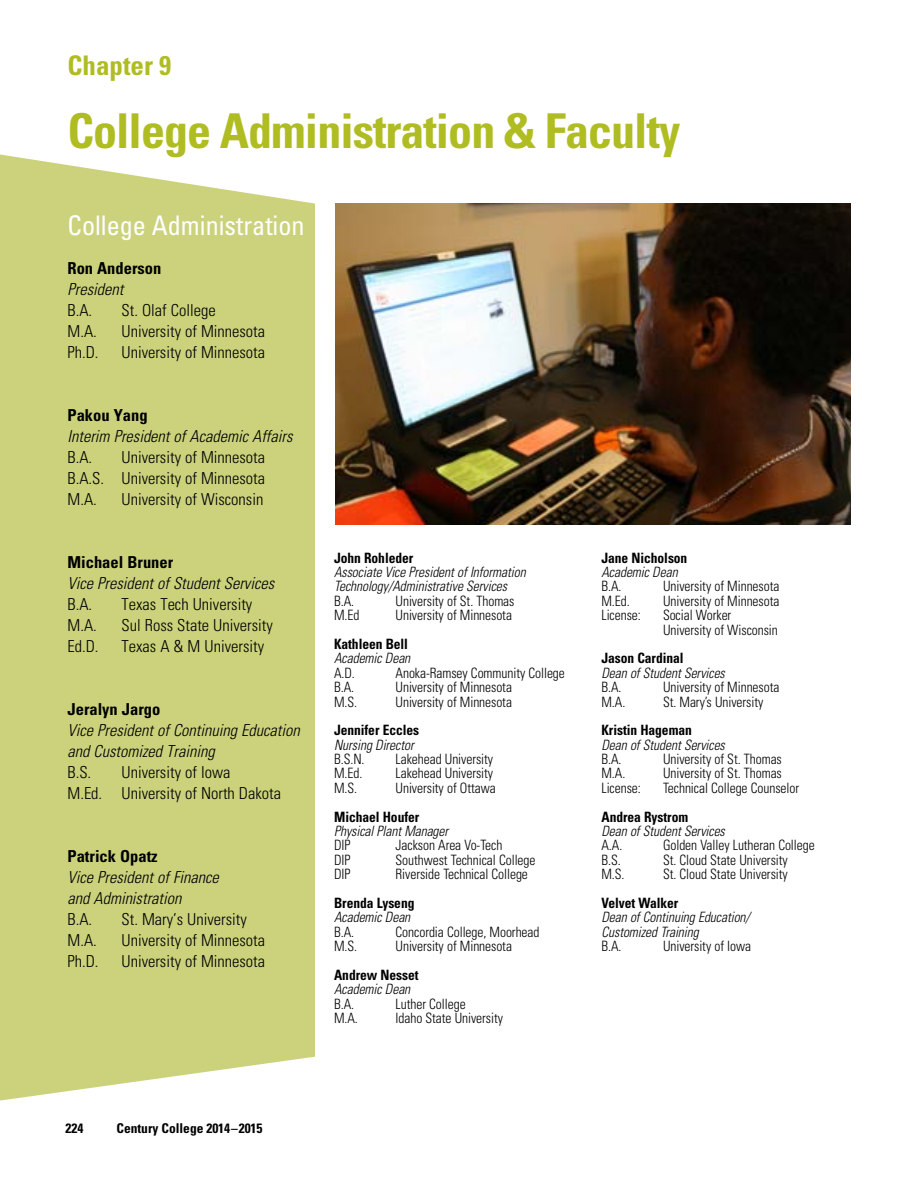
<style>
.page{position:relative;width:918px;height:1188px;background:#fff}
.page>*{position:absolute;margin:0;border:0;box-sizing:border-box;transform-origin:0 0}
.t1{font:700 condensed 48px "Univers";letter-spacing:-.02em;color:#afbc22}
.t2{font:condensed 27px "Univers";color:#fff}
.t3{font:700 condensed 27px "Univers";color:#afbc22}
.t4{font:300 condensed 16.5px/21px "Univers";color:#000;text-align:justify}
.t5{font:italic 300 condensed 16.5px/21px "Univers";color:#000}
.t6{font:700 condensed 16.5px "Univers";color:#000}
.t7{font:300 condensed 14.25px/14.4px "Univers";letter-spacing:-.005em;color:#000;scale:.95 1}
.t8{font:italic 300 condensed 14.25px/14.4px "Univers";letter-spacing:-.005em;color:#000;scale:.95 1}
.t9{font:700 condensed 14.25px "Univers";letter-spacing:-.005em;color:#000;scale:.95 1}
.t10{font:700 condensed 13.5px "Univers";color:#000}
</style>
<div class="page">
<div style="left:0;top:155px;width:315px;height:946px;background:#cbd27b"></div>
<img style="left:335px;top:203px;width:515px;height:321px">
<h2 class="t3" style="left:68px;top:49px;width:105px">Chapter 9</h2>
<h1 class="t1" style="left:68px;top:102px;width:614px">College Administration &amp; Faculty</h1>
<h2 class="t2" style="left:68px;top:208px;width:239px">College Administration</h2>
<p class="t6" style="left:68px;top:258px;width:95px">Ron Anderson</p>
<p class="t5" style="left:68px;top:279px;width:57px">President</p>
<p class="t4" style="left:68px;top:300px;width:26px">B.A.</p>
<p class="t4" style="left:122px;top:300px;width:96px">St. Olaf College</p>
<p class="t4" style="left:68px;top:321px;width:31px">M.A.</p>
<p class="t4" style="left:122px;top:321px;width:145px">University of Minnesota</p>
<p class="t4" style="left:68px;top:342px;width:33px">Ph.D.</p>
<p class="t4" style="left:122px;top:342px;width:145px">University of Minnesota</p>
<p class="t6" style="left:68px;top:405px;width:82px">Pakou Yang</p>
<p class="t5" style="left:68px;top:426px;width:227px">Interim President of Academic Affairs</p>
<p class="t4" style="left:68px;top:447px;width:26px">B.A.</p>
<p class="t4" style="left:68px;top:447px;width:199px;text-indent:54px">University of Minnesota B.A.S. University of Minnesota M.A.</p>
<p class="t4" style="left:122px;top:489px;width:143px">University of Wisconsin</p>
<p class="t6" style="left:68px;top:552px;width:107px">Michael Bruner</p>
<p class="t5" style="left:68px;top:573px;width:208px">Vice President of Student Services</p>
<p class="t4" style="left:68px;top:594px;width:26px">B.A.</p>
<p class="t4" style="left:122px;top:594px;width:132px">Texas Tech University</p>
<p class="t4" style="left:68px;top:615px;width:31px">M.A.</p>
<p class="t4" style="left:122px;top:615px;width:153px">Sul Ross State University</p>
<p class="t4" style="left:68px;top:636px;width:33px">Ed.D.</p>
<p class="t4" style="left:122px;top:636px;width:144px">Texas A &amp; M University</p>
<p class="t6" style="left:68px;top:699px;width:94px">Jeralyn Jargo</p>
<p class="t5" style="left:68px;top:720px;width:234px">Vice President of Continuing Education and Customized Training</p>
<p class="t4" style="left:68px;top:762px;width:25px">B.S.</p>
<p class="t4" style="left:68px;top:762px;width:215px;text-align:center">University of Iowa<br>M.Ed. University of North Dakota</p>
<p class="t6" style="left:68px;top:846px;width:92px">Patrick Opatz</p>
<p class="t5" style="left:68px;top:867px;width:153px">Vice President of Finance and Administration</p>
<p class="t4" style="left:68px;top:909px;width:26px">B.A.</p>
<p class="t4" style="left:122px;top:909px;width:127px">St. Mary’s University</p>
<p class="t4" style="left:68px;top:930px;width:31px">M.A.</p>
<p class="t4" style="left:122px;top:930px;width:145px">University of Minnesota</p>
<p class="t4" style="left:68px;top:951px;width:33px">Ph.D.</p>
<p class="t4" style="left:122px;top:951px;width:145px">University of Minnesota</p>
<p class="t9" style="left:334px;top:549px;width:85px">John Rohleder</p>
<p class="t8" style="left:334px;top:565px;width:203px">Associate Vice President of Information<br>Technology/Administrative Services</p>
<p class="t7" style="left:334px;top:594px;width:23px">B.A.</p>
<p class="t7" style="left:396px;top:594px;width:127px">University of St. Thomas</p>
<p class="t7" style="left:334px;top:608px;width:28px">M.Ed</p>
<p class="t7" style="left:396px;top:608px;width:124px">University of Minnesota</p>
<p class="t9" style="left:334px;top:635px;width:79px">Kathleen Bell</p>
<p class="t8" style="left:334px;top:651px;width:82px">Academic Dean</p>
<p class="t7" style="left:334px;top:666px;width:23px">A.D.</p>
<p class="t7" style="left:396px;top:666px;width:180px">Anoka-Ramsey Community College</p>
<p class="t7" style="left:334px;top:680px;width:23px">B.A.</p>
<p class="t7" style="left:396px;top:680px;width:124px">University of Minnesota</p>
<p class="t7" style="left:334px;top:694px;width:26px">M.S.</p>
<p class="t7" style="left:396px;top:694px;width:124px">University of Minnesota</p>
<p class="t9" style="left:334px;top:721px;width:91px">Jennifer Eccles</p>
<p class="t8" style="left:334px;top:737px;width:85px">Nursing Director</p>
<p class="t7" style="left:334px;top:752px;width:34px">B.S.N.</p>
<p class="t7" style="left:396px;top:752px;width:104px">Lakehead University</p>
<p class="t7" style="left:334px;top:766px;width:31px">M.Ed.</p>
<p class="t7" style="left:396px;top:766px;width:104px">Lakehead University</p>
<p class="t7" style="left:334px;top:781px;width:26px">M.S.</p>
<p class="t7" style="left:396px;top:781px;width:107px">University of Ottawa</p>
<p class="t9" style="left:334px;top:808px;width:91px">Michael Houfer</p>
<p class="t8" style="left:334px;top:824px;width:122px">Physical Plant Manager</p>
<p class="t7" style="left:334px;top:838px;width:19px">DIP</p>
<p class="t7" style="left:396px;top:838px;width:114px">Jackson Area Vo-Tech</p>
<p class="t7" style="left:334px;top:853px;width:19px">DIP</p>
<p class="t7" style="left:396px;top:853px;width:149px">Southwest Technical College</p>
<p class="t7" style="left:334px;top:867px;width:19px">DIP</p>
<p class="t7" style="left:396px;top:867px;width:141px">Riverside Technical College</p>
<p class="t9" style="left:334px;top:894px;width:86px">Brenda Lyseng</p>
<p class="t8" style="left:334px;top:910px;width:82px">Academic Dean</p>
<p class="t7" style="left:334px;top:925px;width:23px">B.A.</p>
<p class="t7" style="left:396px;top:925px;width:153px">Concordia College, Moorhead</p>
<p class="t7" style="left:334px;top:939px;width:26px">M.S.</p>
<p class="t7" style="left:396px;top:939px;width:124px">University of Minnesota</p>
<p class="t9" style="left:334px;top:966px;width:90px">Andrew Nesset</p>
<p class="t8" style="left:334px;top:982px;width:82px">Academic Dean</p>
<p class="t7" style="left:334px;top:997px;width:23px">B.A.</p>
<p class="t7" style="left:396px;top:997px;width:75px">Luther College</p>
<p class="t7" style="left:334px;top:1011px;width:27px">M.A.</p>
<p class="t7" style="left:396px;top:1011px;width:115px">Idaho State University</p>
<p class="t9" style="left:602px;top:549px;width:92px">Jane Nicholson</p>
<p class="t8" style="left:602px;top:565px;width:82px">Academic Dean</p>
<p class="t7" style="left:602px;top:579px;width:23px">B.A.</p>
<p class="t7" style="left:663px;top:579px;width:124px">University of Minnesota</p>
<p class="t7" style="left:602px;top:594px;width:31px">M.Ed.</p>
<p class="t7" style="left:663px;top:594px;width:124px">University of Minnesota</p>
<p class="t7" style="left:602px;top:608px;width:43px">License:</p>
<p class="t7" style="left:663px;top:608px;width:122px">Social Worker<br>University of Wisconsin</p>
<p class="t9" style="left:602px;top:650px;width:88px">Jason Cardinal</p>
<p class="t8" style="left:602px;top:666px;width:131px">Dean of Student Services</p>
<p class="t7" style="left:602px;top:680px;width:23px">B.A.</p>
<p class="t7" style="left:663px;top:680px;width:124px">University of Minnesota</p>
<p class="t7" style="left:602px;top:694px;width:27px">M.A.</p>
<p class="t7" style="left:663px;top:694px;width:107px">St. Mary’s University</p>
<p class="t9" style="left:602px;top:721px;width:97px">Kristin Hageman</p>
<p class="t8" style="left:602px;top:737px;width:131px">Dean of Student Services</p>
<p class="t7" style="left:602px;top:752px;width:23px">B.A.</p>
<p class="t7" style="left:663px;top:752px;width:127px">University of St. Thomas</p>
<p class="t7" style="left:602px;top:766px;width:27px">M.A.</p>
<p class="t7" style="left:663px;top:766px;width:127px">University of St. Thomas</p>
<p class="t7" style="left:602px;top:781px;width:43px">License:</p>
<p class="t7" style="left:663px;top:781px;width:145px">Technical College Counselor</p>
<p class="t9" style="left:602px;top:808px;width:93px">Andrea Rystrom</p>
<p class="t8" style="left:602px;top:824px;width:131px">Dean of Student Services</p>
<p class="t7" style="left:602px;top:838px;width:23px">A.A.</p>
<p class="t7" style="left:663px;top:838px;width:161px">Golden Valley Lutheran College</p>
<p class="t7" style="left:602px;top:853px;width:22px">B.S.</p>
<p class="t7" style="left:663px;top:853px;width:133px">St. Cloud State University</p>
<p class="t7" style="left:602px;top:867px;width:26px">M.S.</p>
<p class="t7" style="left:663px;top:867px;width:133px">St. Cloud State University</p>
<p class="t9" style="left:602px;top:894px;width:83px">Velvet Walker</p>
<p class="t8" style="left:602px;top:910px;width:158px">Dean of Continuing Education/<br>Customized Training</p>
<p class="t7" style="left:602px;top:939px;width:23px">B.A.</p>
<p class="t7" style="left:663px;top:939px;width:94px">University of Iowa</p>
<p class="t10" style="left:66px;top:1120px;width:19px">224</p>
<p class="t10" style="left:117px;top:1120px;width:148px">Century College 2014–2015</p>
</div>
